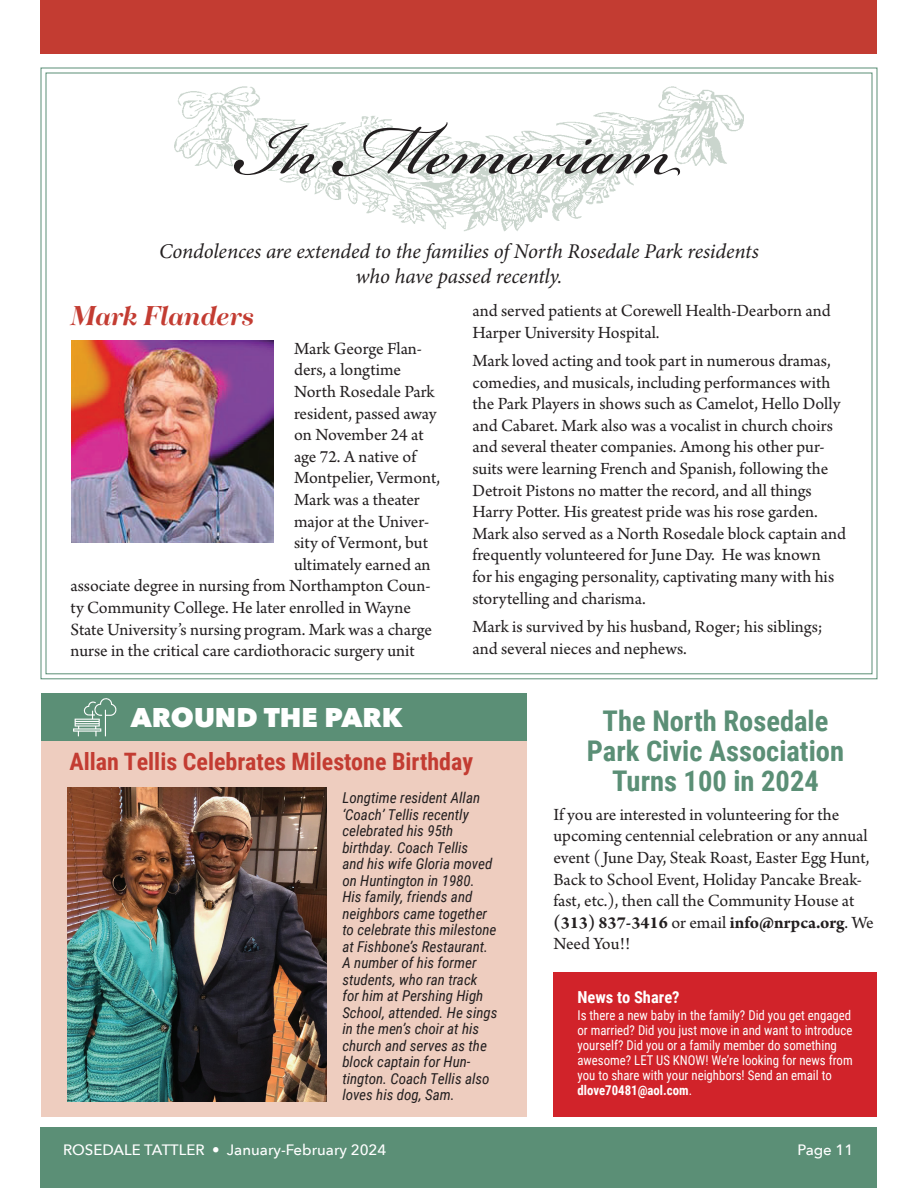
<style>
.page{position:relative;width:918px;height:1188px;background:#fff}
.page>*{position:absolute;margin:0;border:0;box-sizing:border-box;transform-origin:0 0}
.t1{font:111px "Bickham Script Pro 3";color:#231f20}
.t2{font:italic 700 30px "Tenez";letter-spacing:-.01em;color:#c33c32}
.t3{font:700 28.5px/30px "Roboto Condensed";color:#5b8f76;text-align:center}
.t4{font:800 27px "Avenir Next";color:#fff}
.t5{font:700 24px "Roboto Condensed";color:#c33c32}
.t6{font:italic 21px/25.2px "Minion Pro";letter-spacing:-.005em;color:#231f20;text-align:center}
.t7{font:18px/21.6px "Arno Pro";color:#231f20}
.t8{font:700 16.5px "Roboto Condensed";color:#fff}
.t9{font:italic 15px/16.5px "Roboto Condensed";color:#231f20}
.t10{font:500 15px "Avenir Next";color:#fff}
.t11{font:13.5px/15px "Roboto Condensed";color:#fff;scale:.95 1}
.s1{font-weight:700}
</style>
<div class="page">
<div style="left:40px;top:1127px;width:838px;height:61px;background:#5b8f76"></div>
<div style="left:40px;top:0;width:838px;height:54px;background:#c33c32"></div>
<svg style="left:40px;top:67px;width:838px;height:613px"></svg>
<img style="left:71px;top:340px;width:203px;height:203px">
<div style="left:554px;top:972px;width:324px;height:144px;background:#d1232a"></div>
<div style="left:41px;top:705px;width:485px;height:412px;background:#eecdbf"></div>
<div style="left:41px;top:694px;width:485px;height:47px;background:#5b8f76"></div>
<svg style="left:73px;top:698px;width:44px;height:38px"></svg>
<img style="left:68px;top:787px;width:259px;height:315px">
<p class="t1" style="left:236px;top:70px;width:448px">In Memoriam</p>
<p class="t6" style="left:159px;top:238px;width:601px">Condolences are extended to the families of North Rosedale Park residents who have passed recently.</p>
<p class="t7" style="left:472px;top:301px;width:360px">and served patients at Corewell Health-Dearborn and<br>Harper University Hospital.</p>
<p class="t7" style="left:472px;top:351px;width:375px">Mark loved acting and took part in numerous dramas, comedies, and musicals, including performances with the Park Players in shows such as Camelot, Hello Dolly and Cabaret. Mark also was a vocalist in church choirs and several theater companies. Among his other pur&shy;suits were learning French and Spanish, following the Detroit Pistons no matter the record, and all things Harry Potter. His greatest pride was his rose garden.<br>Mark also served as a North Rosedale block captain and frequently volunteered for June Day. He was known<br>for his engaging personality, captivating many with his storytelling and charisma.</p>
<p class="t7" style="left:472px;top:617px;width:352px">Mark is survived by his husband, Roger; his siblings; and several nieces and nephews.</p>
<p class="t2" style="left:70px;top:295px;width:185px">Mark Flanders</p>
<p class="t7" style="left:294px;top:339px;width:130px">Mark George Flan-</p>
<p class="t7" style="left:294px;top:360px;width:109px">ders, a longtime</p>
<p class="t7" style="left:294px;top:382px;width:142px">North Rosedale Park</p>
<p class="t7" style="left:294px;top:403px;width:144px">resident, passed away</p>
<p class="t7" style="left:294px;top:425px;width:131px">on November 24 at</p>
<p class="t7" style="left:294px;top:447px;width:124px">age 72. A native of</p>
<p class="t7" style="left:294px;top:468px;width:148px">Montpelier, Vermont,</p>
<p class="t7" style="left:294px;top:490px;width:127px">Mark was a theater</p>
<p class="t7" style="left:294px;top:511px;width:137px">major at the Univer-</p>
<p class="t7" style="left:294px;top:533px;width:135px">sity of Vermont, but</p>
<p class="t7" style="left:294px;top:555px;width:138px">ultimately earned an</p>
<p class="t7" style="left:70px;top:576px;width:361px">associate degree in nursing from Northampton Coun-</p>
<p class="t7" style="left:70px;top:598px;width:342px">ty Community College. He later enrolled in Wayne</p>
<p class="t7" style="left:70px;top:619px;width:363px">State University’s nursing program. Mark was a charge</p>
<p class="t7" style="left:70px;top:641px;width:346px">nurse in the critical care cardiothoracic surgery unit</p>
<p class="t4" style="left:131px;top:701px;width:273px">AROUND THE PARK</p>
<p class="t5" style="left:69px;top:744px;width:405px">Allan Tellis Celebrates Milestone Birthday</p>
<p class="t9" style="left:342px;top:789px;width:157px">Longtime resident Allan ‘Coach’ Tellis recently celebrated his 95th birthday. Coach Tellis<br>and his wife Gloria moved on Huntington in 1980.<br>His family, friends and neighbors came together to celebrate this milestone at Fishbone’s Restaurant.<br>A number of his former students, who ran track for him at Pershing High<br>School, attended. He sings in the men’s choir at his church and serves as the block captain for Hun&shy;tington. Coach Tellis also loves his dog, Sam.</p>
<p class="t3" style="left:587px;top:705px;width:259px">The North Rosedale<br>Park Civic Association<br>Turns 100 in 2024</p>
<p class="t7" style="left:554px;top:804px;width:322px">If you are interested in volunteering for the upcoming centennial celebration or any annual event ( June Day, Steak Roast, Easter Egg Hunt, Back to School Event, Holiday Pancake Break&shy;fast, etc.), then call the Community House at <span class="s1">(313) 837-3416</span> or email <span class="s1">info@nrpca.org</span>. We Need You!!</p>
<p class="t8" style="left:578px;top:985px;width:104px">News to Share?</p>
<p class="t11" style="left:578px;top:1007px;width:291px">Is there a new baby in the family? Did you get engaged or married? Did you just move in and want to introduce yourself? Did you or a family member do something awesome? LET US KNOW! We’re looking for news from you to share with your neighbors! Send an email to <span class="s1">dlove70481@aol.com</span>.</p>
<p class="t10" style="left:63px;top:1137px;width:325px">ROSEDALE TATTLER • January-February 2024</p>
<p class="t10" style="left:798px;top:1137px;width:57px">Page 11</p>
</div>
